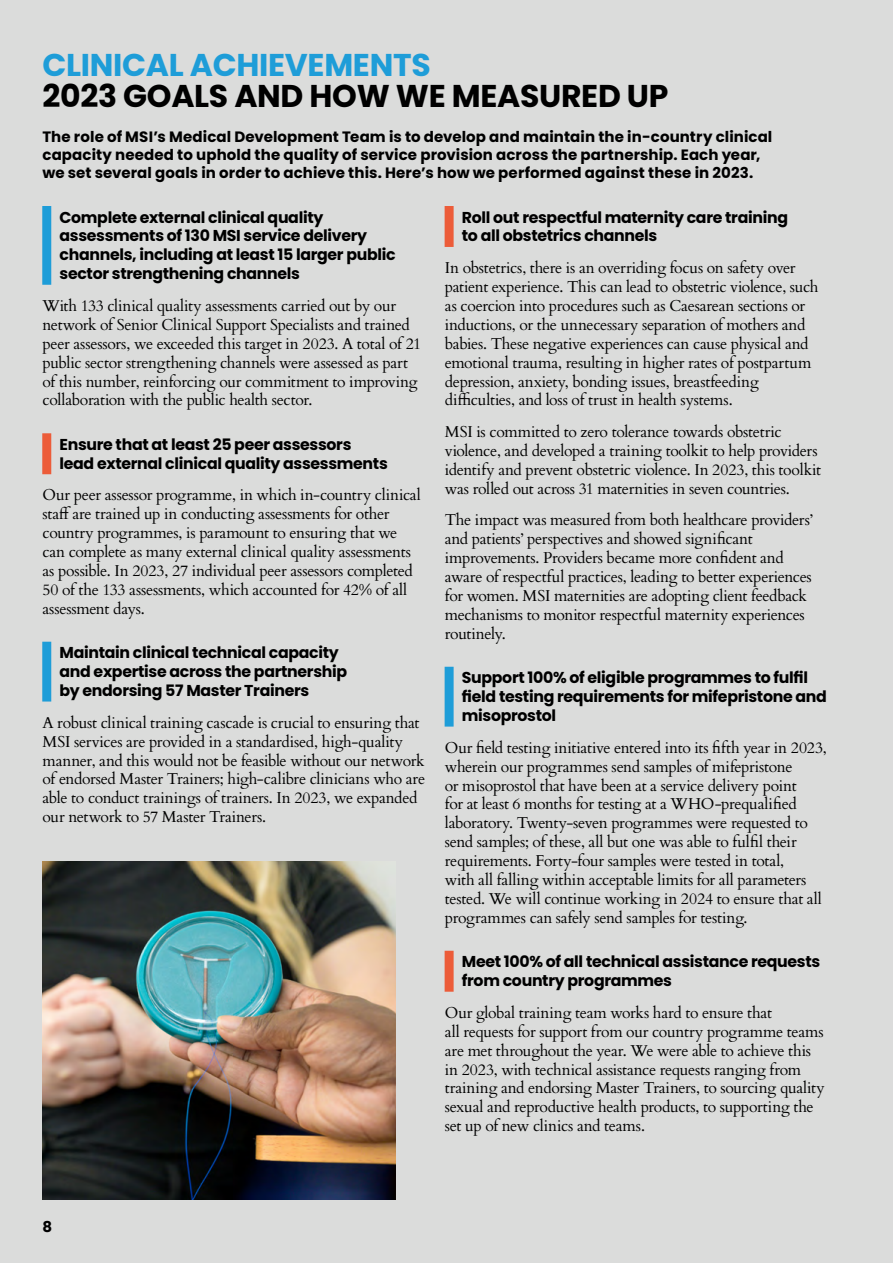
<style>
.page{position:relative;width:893px;height:1263px;background:#dbdcdb}
.page>*{position:absolute;margin:0;border:0;box-sizing:border-box;transform-origin:0 0}
.t1{font:700 31.5px "Poppins";letter-spacing:-.01em;color:#000}
.t2{font:700 31.5px "Poppins";letter-spacing:-.01em;color:#1e9dd8}
.t3{font:15.75px/18.9px "Cardo";letter-spacing:-.02em;color:#000}
.t4{font:700 15.75px/18.9px "Poppins";letter-spacing:-.02em;color:#000}
.t5{font:700 15px/18px "Poppins";letter-spacing:.005em;color:#000}
</style>
<div class="page">
<div style="left:42px;top:206px;width:9px;height:79px;background:#1e9dd8"></div>
<div style="left:42px;top:433px;width:9px;height:41px;background:#ec5c39"></div>
<div style="left:42px;top:642px;width:9px;height:59px;background:#1e9dd8"></div>
<div style="left:445px;top:206px;width:9px;height:41px;background:#ec5c39"></div>
<div style="left:445px;top:667px;width:9px;height:60px;background:#1e9dd8"></div>
<div style="left:445px;top:951px;width:9px;height:41px;background:#ec5c39"></div>
<img style="left:43px;top:861px;width:352px;height:338px">
<h1 class="t2" style="left:43px;top:46px;width:390px">CLINICAL ACHIEVEMENTS</h1>
<h1 class="t1" style="left:43px;top:78px;width:627px">2023 GOALS AND HOW WE MEASURED UP</h1>
<p class="t5" style="left:43px;top:128px;width:731px">The role of MSI’s Medical Development Team is to develop and maintain the in‑country clinical capacity needed to uphold the quality of service provision across the partnership. Each year, we set several goals in order to achieve this. Here’s how we performed against these in 2023.</p>
<p class="t4" style="left:60px;top:208px;width:338px">Complete external clinical quality assessments of 130 MSI service delivery channels, including at least 15 larger public sector strengthening channels</p>
<p class="t3" style="left:43px;top:295px;width:380px">With 133 clinical quality assessments carried out by our network of Senior Clinical Support Specialists and trained peer assessors, we exceeded this target in 2023. A total of 21 public sector strengthening channels were assessed as part of this number, reinforcing our commitment to improving collaboration with the public health sector.</p>
<p class="t4" style="left:60px;top:435px;width:330px">Ensure that at least 25 peer assessors lead external clinical quality assessments</p>
<p class="t3" style="left:43px;top:485px;width:380px">Our peer assessor programme, in which in-country clinical staff are trained up in conducting assessments for other country programmes, is paramount to ensuring that we can complete as many external clinical quality assessments as possible. In 2023, 27 individual peer assessors completed 50 of the 133 assessments, which accounted for 42% of all assessment days.</p>
<p class="t4" style="left:60px;top:643px;width:289px">Maintain clinical technical capacity and expertise across the partnership by endorsing 57 Master Trainers</p>
<p class="t3" style="left:43px;top:712px;width:384px">A robust clinical training cascade is crucial to ensuring that MSI services are provided in a standardised, high-quality manner, and this would not be feasible without our network of endorsed Master Trainers; high-calibre clinicians who are able to conduct trainings of trainers. In 2023, we expanded our network to 57 Master Trainers.</p>
<p class="t4" style="left:462px;top:208px;width:328px">Roll out respectful maternity care training to all obstetrics channels</p>
<p class="t3" style="left:445px;top:258px;width:375px">In obstetrics, there is an overriding focus on safety over patient experience. This can lead to obstetric violence, such as coercion into procedures such as Caesarean sections or inductions, or the unnecessary separation of mothers and babies. These negative experiences can cause physical and emotional trauma, resulting in higher rates of postpartum depression, anxiety, bonding issues, breastfeeding difficulties, and loss of trust in health systems.</p>
<p class="t3" style="left:445px;top:421px;width:378px">MSI is committed to zero tolerance towards obstetric violence, and developed a training toolkit to help providers identify and prevent obstetric violence. In 2023, this toolkit was rolled out across 31 maternities in seven countries.</p>
<p class="t3" style="left:445px;top:510px;width:370px">The impact was measured from both healthcare providers’ and patients’ perspectives and showed significant improvements. Providers became more confident and aware of respectful practices, leading to better experiences for women. MSI maternities are adopting client feedback mechanisms to monitor respectful maternity experiences routinely.</p>
<p class="t4" style="left:462px;top:668px;width:366px">Support 100% of eligible programmes to fulfil field testing requirements for mifepristone and misoprostol</p>
<p class="t3" style="left:445px;top:737px;width:384px">Our field testing initiative entered into its fifth year in 2023, wherein our programmes send samples of mifepristone<br>or misoprostol that have been at a service delivery point<br>for at least 6 months for testing at a WHO-prequalified laboratory. Twenty-seven programmes were requested to send samples; of these, all but one was able to fulfil their requirements. Forty-four samples were tested in total,<br>with all falling within acceptable limits for all parameters tested. We will continue working in 2024 to ensure that all programmes can safely send samples for testing.</p>
<p class="t4" style="left:462px;top:952px;width:360px">Meet 100% of all technical assistance requests from country programmes</p>
<p class="t3" style="left:445px;top:1002px;width:381px">Our global training team works hard to ensure that<br>all requests for support from our country programme teams are met throughout the year. We were able to achieve this in 2023, with technical assistance requests ranging from training and endorsing Master Trainers, to sourcing quality sexual and reproductive health products, to supporting the set up of new clinics and teams.</p>
<p class="t5" style="left:42px;top:1218px;width:11px">8</p>
</div>
